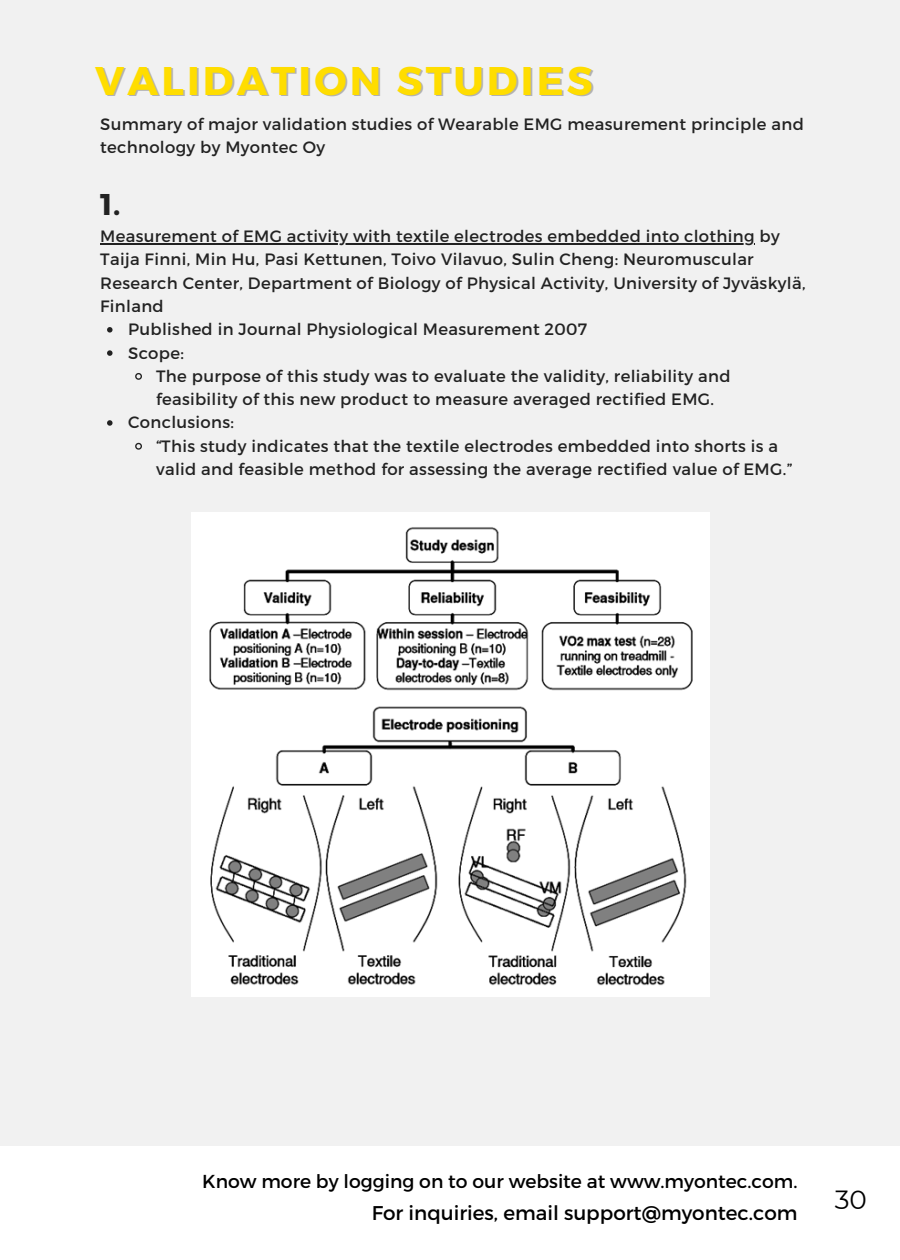
<style>
.page{position:relative;width:900px;height:1260px;background:#f1f1f1}
.page>*{position:absolute;margin:0;border:0;box-sizing:border-box;transform-origin:0 0}
.t1{font:700 40px "Montserrat";letter-spacing:.08em;color:#fd0}
.t2{font:700 30px "Montserrat";color:#222}
.t3{font:26.25px "Montserrat";color:#000}
.t4{font:20px "Montserrat";color:#000}
.t5{font:18.75px "Montserrat";color:#000}
.t6{font:16.5px/23.2px "Montserrat";letter-spacing:.02em;color:#222}
</style>
<div class="page">
<div style="left:0;top:1146px;width:900px;height:114px;background:#fff"></div>
<img style="left:192px;top:513px;width:517px;height:484px">
<svg style="left:107px;top:327px;width:6px;height:6px"></svg>
<svg style="left:107px;top:350px;width:6px;height:6px"></svg>
<svg style="left:135px;top:373px;width:7px;height:7px"></svg>
<svg style="left:107px;top:420px;width:6px;height:6px"></svg>
<svg style="left:135px;top:442px;width:7px;height:8px"></svg>
<hr style="left:100px;top:243px;width:655px;height:2px;background:#222">
<h1 class="t1" style="left:95px;top:54px;width:499px">VALIDATION STUDIES</h1>
<p class="t6" style="left:100px;top:111px;width:705px">Summary of major validation studies of Wearable EMG measurement principle and technology by Myontec Oy</p>
<h2 class="t2" style="left:100px;top:185px;width:22px">1.</h2>
<p class="t6" style="left:100px;top:224px;width:707px">Measurement of EMG activity with textile electrodes embedded into clothing by Taija Finni, Min Hu, Pasi Kettunen, Toivo Vilavuo, Sulin Cheng: Neuromuscular Research Center, Department of Biology of Physical Activity, University of Jyväskylä, Finland</p>
<p class="t6" style="left:128px;top:317px;width:461px">Published in Journal Physiological Measurement 2007<br>Scope:</p>
<p class="t6" style="left:156px;top:364px;width:576px">The purpose of this study was to evaluate the validity, reliability and</p>
<p class="t6" style="left:156px;top:387px;width:560px">feasibility of this new product to measure averaged rectified EMG.</p>
<p class="t6" style="left:128px;top:410px;width:107px">Conclusions:</p>
<p class="t6" style="left:156px;top:433px;width:623px">“This study indicates that the textile electrodes embedded into shorts is a</p>
<p class="t6" style="left:156px;top:457px;width:638px">valid and feasible method for assessing the average rectified value of EMG.”</p>
<p class="t5" style="left:202px;top:1169px;width:597px">Know more by logging on to our website at www.myontec.com.</p>
<p class="t4" style="left:372px;top:1200px;width:427px">For inquiries, email support@myontec.com</p>
<h3 class="t3" style="left:835px;top:1184px;width:34px">30</h3>
</div>
